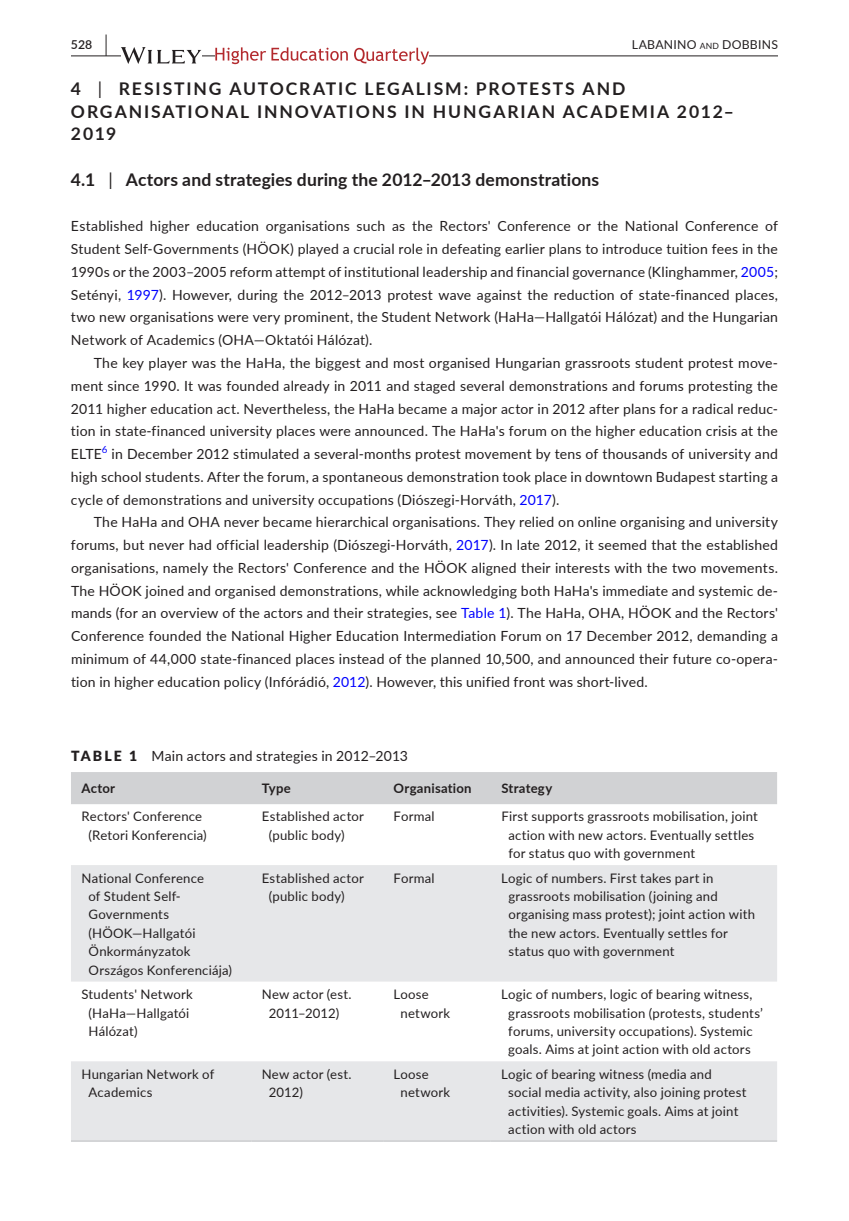
<style>
.page{position:relative;width:849px;height:1221px;background:#fff}
.page>*{position:absolute;margin:0;border:0;box-sizing:border-box;transform-origin:0 0}
.t1{font:700 17.5px/22.8px "Lato";letter-spacing:.1em;color:#231f20}
.t2{font:700 17.5px "Lato";letter-spacing:.01em;color:#231f20}
.t3{font:14px/22.8px "Lato";letter-spacing:.015em;color:#231f20;text-align:justify}
.t4{font:13.12px/18.4px "Lato";letter-spacing:.015em;color:#231f20}
.t5{font:700 13.12px "Lato";letter-spacing:.02em;color:#231f20}
.t6{font:12.25px "Lato";letter-spacing:.02em;color:#231f20}
.t7{font:600 12.25px "Lato";color:#231f20}
.s1{font-size:22.75px}
.s2{font-size:8.58px}
.s3{font-weight:400}
.s4{color:#00f}
.s5{font-weight:900}
</style>
<div class="page">
<hr style="left:71px;top:55px;width:706px;height:1px;background:#231f20">
<svg style="left:121px;top:47px;width:80px;height:17px"></svg>
<div style="left:215px;top:47px;width:214px;height:17px;background:#fff"></div>
<svg style="left:215px;top:47px;width:133px;height:17px"></svg>
<svg style="left:354px;top:48px;width:75px;height:16px"></svg>
<div style="left:71px;top:772px;width:705px;height:32px;background:#d1d2d4"></div>
<svg style="left:71px;top:865px;width:705px;height:275px;fill:#e6e7e9"></svg>
<hr style="left:71px;top:1140px;width:180px;height:1px;background:#d1d2d4">
<hr style="left:251px;top:1140px;width:132px;height:1px;background:#d1d2d4">
<hr style="left:383px;top:1140px;width:107px;height:1px;background:#d1d2d4">
<hr style="left:490px;top:1140px;width:286px;height:1px;background:#d1d2d4">
<p class="t7" style="left:71px;top:35px;width:38px">528 <span class="s1">|</span></p>
<p class="t6" style="left:631px;top:35px;width:148px">LABANINO <span class="s2">an d</span> DOBBINS</p>
<p class="t1" style="left:71px;top:76px;width:664px">4 <span class="s3">|</span> RESISTING AUTOCRATIC LEGALISM: PROTESTS AND<br>ORGANISATIONAL INNOVATIONS IN HUNGARIAN ACADEMIA 2012–<br>2019</p>
<p class="t2" style="left:71px;top:167px;width:529px">4.1 <span class="s3">|</span> Actors and strategies during the 2012–2013 demonstrations</p>
<p class="t3" style="left:71px;top:214px;width:708px">Established higher education organisations such as the Rectors' Conference or the National Conference of Student Self-Governments (HÖOK) played a crucial role in defeating earlier plans to introduce tuition fees in the 1990s or the 2003–2005 reform attempt of institutional leadership and financial governance (Klinghammer, <span class="s4">2005</span>; Setényi, <span class="s4">1997</span>). However, during the 2012–2013 protest wave against the reduction of state-financed places, two new organisations were very prominent, the Student Network (HaHa—Hallgatói Hálózat) and the Hungarian Network of Academics (OHA—Oktatói Hálózat).</p>
<p class="t3" style="left:71px;top:351px;width:708px;text-indent:23px">The key player was the HaHa, the biggest and most organised Hungarian grassroots student protest move&shy;ment since 1990. It was founded already in 2011 and staged several demonstrations and forums protesting the 2011 higher education act. Nevertheless, the HaHa became a major actor in 2012 after plans for a radical reduc&shy;tion in state-financed university places were announced. The HaHa's forum on the higher education crisis at the ELTE<sup>6</sup> in December 2012 stimulated a several-months protest movement by tens of thousands of university and high school students. After the forum, a spontaneous demonstration took place in downtown Budapest starting a cycle of demonstrations and university occupations (Diószegi-Horváth, <span class="s4">2017</span>).</p>
<p class="t3" style="left:71px;top:510px;width:708px;text-indent:23px">The HaHa and OHA never became hierarchical organisations. They relied on online organising and university forums, but never had official leadership (Diószegi-Horváth, <span class="s4">2017</span>). In late 2012, it seemed that the established organisations, namely the Rectors' Conference and the HÖOK aligned their interests with the two movements.<br>The HÖOK joined and organised demonstrations, while acknowledging both HaHa's immediate and systemic de&shy;mands (for an overview of the actors and their strategies, see <span class="s4">Table 1</span>). The HaHa, OHA, HÖOK and the Rectors' Conference founded the National Higher Education Intermediation Forum on 17 December 2012, demanding a minimum of 44,000 state-financed places instead of the planned 10,500, and announced their future co-opera&shy;tion in higher education policy (Infórádió, <span class="s4">2012</span>). However, this unified front was short-lived.</p>
<p class="t3" style="left:71px;top:743px;width:338px"><span class="s5">TABLE 1</span> Main actors and strategies in 2012–2013</p>
<p class="t5" style="left:81px;top:779px;width:35px">Actor</p>
<p class="t5" style="left:262px;top:779px;width:31px">Type</p>
<p class="t5" style="left:393px;top:779px;width:79px">Organisation</p>
<p class="t5" style="left:501px;top:779px;width:52px">Strategy</p>
<p class="t4" style="left:81px;top:806px;width:127px;text-align:center">Rectors' Conference (Retori Konferencia)</p>
<p class="t4" style="left:269px;top:806px;width:97px;text-indent:-7px">Established actor (public body)</p>
<p class="t4" style="left:393px;top:806px;width:43px">Formal</p>
<p class="t4" style="left:508px;top:806px;width:251px;text-indent:-7px">First supports grassroots mobilisation, joint action with new actors. Eventually settles for status quo with government</p>
<p class="t4" style="left:88px;top:868px;width:145px;text-indent:-7px">National Conference<br>of Student Self-<br>Governments (HÖOK—Hallgatói<br>Önkormányzatok<br>Országos Konferenciája)</p>
<p class="t4" style="left:269px;top:868px;width:97px;text-indent:-7px">Established actor (public body)</p>
<p class="t4" style="left:393px;top:868px;width:43px">Formal</p>
<p class="t4" style="left:508px;top:868px;width:248px;text-indent:-7px">Logic of numbers. First takes part in grassroots mobilisation (joining and organising mass protest); joint action with the new actors. Eventually settles for status quo with government</p>
<p class="t4" style="left:88px;top:984px;width:106px;text-indent:-7px">Students' Network (HaHa—Hallgatói<br>Hálózat)</p>
<p class="t4" style="left:261px;top:984px;width:91px;text-align:center">New actor (est.<br>2011–2012)</p>
<p class="t4" style="left:400px;top:984px;width:51px;text-indent:-7px">Loose network</p>
<p class="t4" style="left:508px;top:984px;width:256px;text-indent:-7px">Logic of numbers, logic of bearing witness, grassroots mobilisation (protests, students’ forums, university occupations). Systemic goals. Aims at joint action with old actors</p>
<p class="t4" style="left:88px;top:1064px;width:127px;text-indent:-7px">Hungarian Network of<br>Academics</p>
<p class="t4" style="left:268px;top:1064px;width:84px;text-indent:-7px">New actor (est.<br>2012)</p>
<p class="t4" style="left:400px;top:1064px;width:51px;text-indent:-7px">Loose network</p>
<p class="t4" style="left:508px;top:1064px;width:240px;text-indent:-7px">Logic of bearing witness (media and social media activity, also joining protest activities). Systemic goals. Aims at joint action with old actors</p>
</div>
